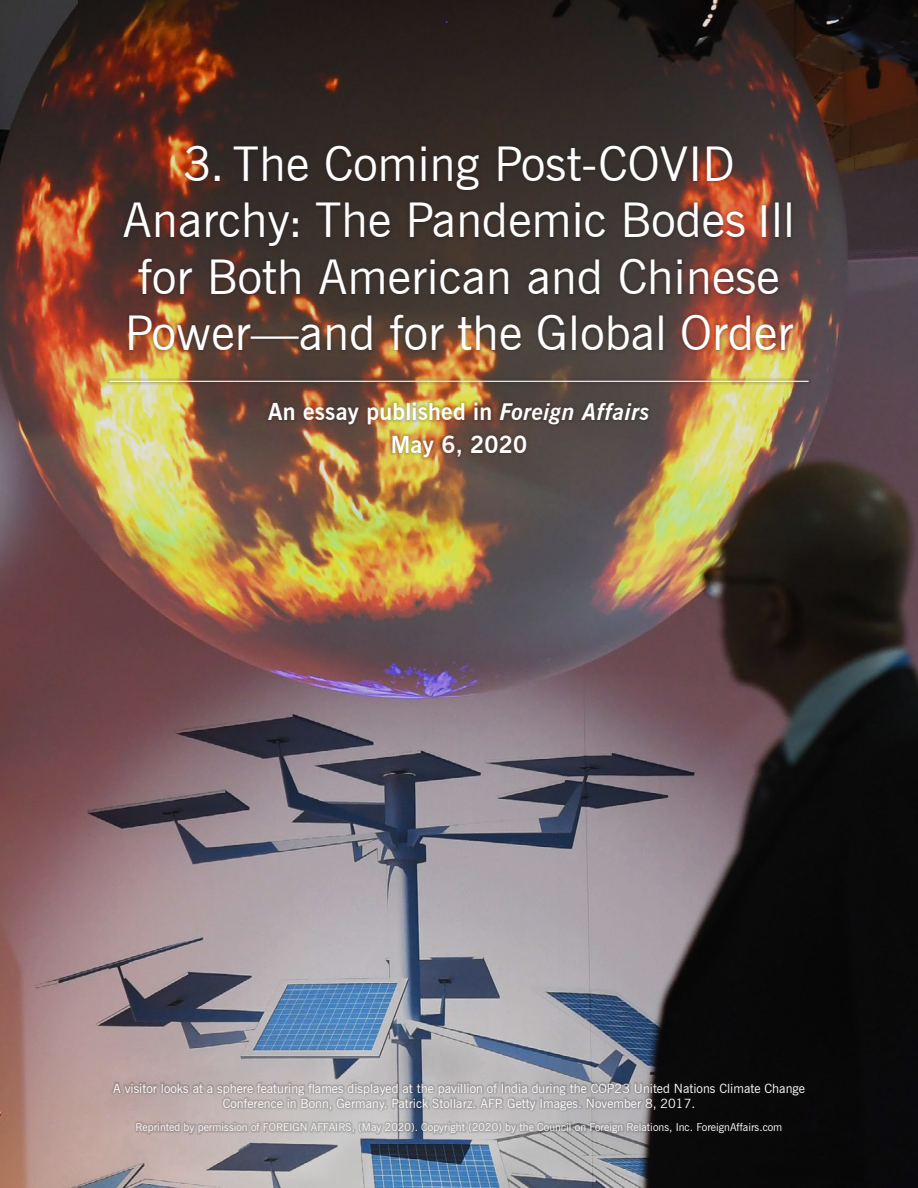
<style>
.page{position:relative;width:918px;height:1188px;background:#fff}
.page>*{position:absolute;margin:0;border:0;box-sizing:border-box;transform-origin:0 0}
.Title_page_head{font:48px/56.2px "News Gothic BT";letter-spacing:.005em;color:#fff;text-align:center}
.Title_Page_subhead{font:700 23.25px/33px "News Gothic BT";letter-spacing:.01em;color:#fff;text-align:center}
.Photo_credit_white{font:12.75px/15px "News Gothic BT";color:#fff;text-align:center}
.copyright_permission{font:10.8px "News Gothic BT";color:#fff}
.s1{font-size:44.1px}
.s2{font-style:italic}
</style>
<div class="page">
<img style="left:0;top:0;width:918px;height:1188px">
<div style="left:106px;top:143px;width:706px;height:317px;background:#231f20;opacity:.45"></div>
<hr style="left:109px;top:381px;width:700px;height:1px;background:#fff">
<div style="left:111px;top:1081px;width:696px;height:54px;background:#231f20;opacity:.5"></div>
<p class="Title_page_head" style="left:123px;top:136px;width:674px">3. The Coming Post-COVID<br>Anarchy: The Pandemic Bodes <span class="s1">I</span>ll for Both American and Chinese<br>Power—and for the Global Order</p>
<p class="Title_Page_subhead" style="left:268px;top:395px;width:383px">An essay published in <span class="s2">Foreign Affairs<br></span>May 6, 2020</p>
<p class="Photo_credit_white" style="left:113px;top:1081px;width:693px">A visitor looks at a sphere featuring flames displayed at the pavillion of India during the COP23 United Nations Climate Change<br>Conference in Bonn, Germany. Patrick Stollarz. AFP. Getty Images. November 8, 2017.</p>
<p class="copyright_permission" style="left:136px;top:1121px;width:648px">Reprinted by permission of FOREIGN AFFAIRS, (May 2020). Copyright (2020) by the Council on Foreign Relations, Inc. ForeignAffairs.com</p>
</div>
